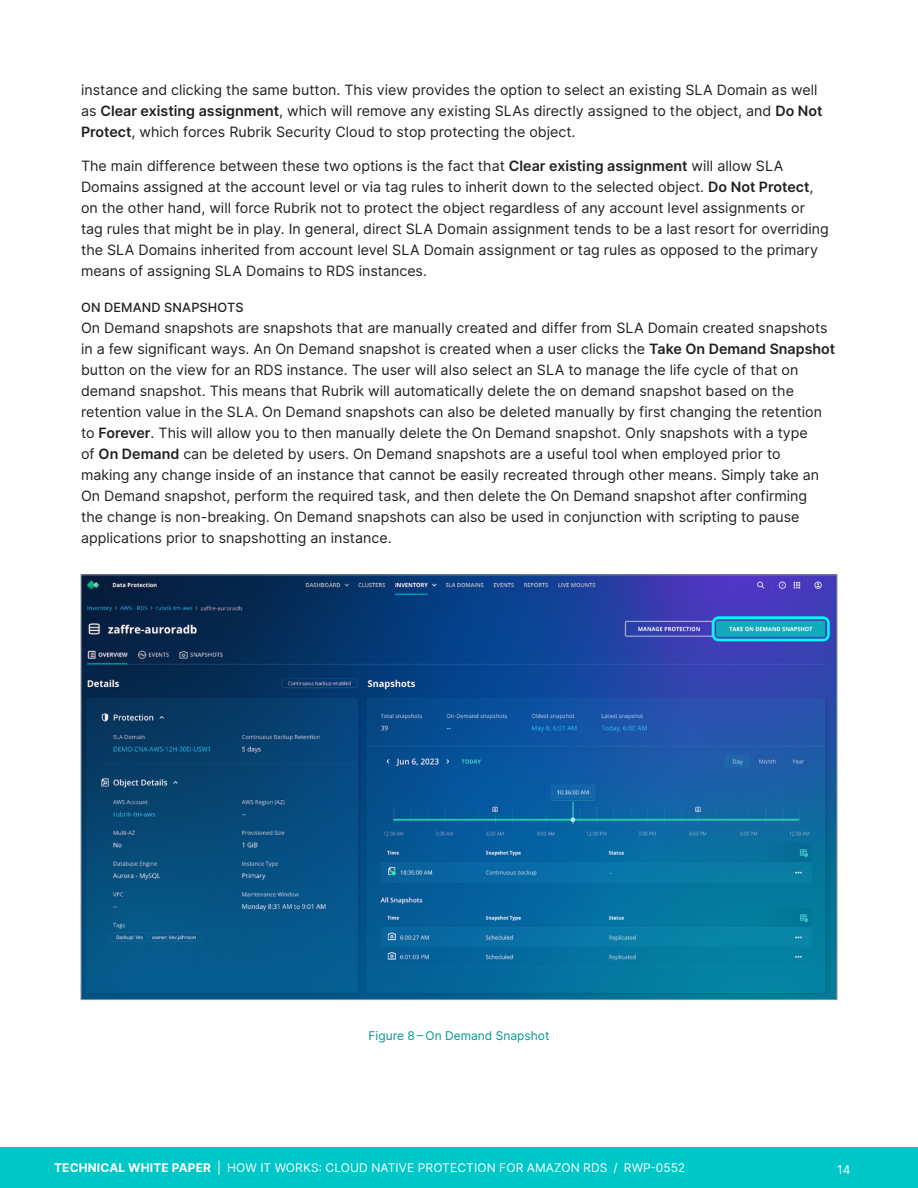
<style>
.page{position:relative;width:918px;height:1188px;background:#fff}
.page>*{position:absolute;margin:0;border:0;box-sizing:border-box;transform-origin:0 0}
.txt{font:14.25px/21px "Inter";color:#231f20}
.t1{font:500 12.75px "Inter";letter-spacing:.01em;color:#231f20}
.t2{font:12px "Inter";letter-spacing:.01em;color:#fff}
.Figure_Text{font:12px "Inter";color:#009595}
.t3{font:700 12px "Inter";color:#fff}
.s1{font-weight:600}
.s2{font-weight:700}
</style>
<div class="page">
<div style="left:0;top:1148px;width:918px;height:40px;background:#00c7c7"></div>
<img style="left:83px;top:577px;width:752px;height:421px">
<p class="txt" style="left:81px;top:79px;width:743px">instance and clicking the same button. This view provides the option to select an existing SLA Domain as well as <span class="s1">Clear existing assignment</span>, which will remove any existing SLAs directly assigned to the object, and <span class="s1">Do Not<br>Protect</span>, which forces Rubrik Security Cloud to stop protecting the object.</p>
<p class="txt" style="left:81px;top:155px;width:749px">The main difference between these two options is the fact that <span class="s1">Clear existing assignment</span> will allow SLA Domains assigned at the account level or via tag rules to inherit down to the selected object. <span class="s1">Do Not Protect</span>, on the other hand, will force Rubrik not to protect the object regardless of any account level assignments or tag rules that might be in play. In general, direct SLA Domain assignment tends to be a last resort for overriding the SLA Domains inherited from account level SLA Domain assignment or tag rules as opposed to the primary means of assigning SLA Domains to RDS instances.</p>
<h4 class="t1" style="left:81px;top:298px;width:164px">ON DEMAND SNAPSHOTS</h4>
<p class="txt" style="left:81px;top:317px;width:756px">On Demand snapshots are snapshots that are manually created and differ from SLA Domain created snapshots in a few significant ways. An On Demand snapshot is created when a user clicks the <span class="s1">Take On Demand Snapshot </span>button on the view for an RDS instance. The user will also select an SLA to manage the life cycle of that on demand snapshot. This means that Rubrik will automatically delete the on demand snapshot based on the retention value in the SLA. On Demand snapshots can also be deleted manually by first changing the retention to <span class="s1">Forever</span>. This will allow you to then manually delete the On Demand snapshot. Only snapshots with a type<br>of <span class="s1">On Demand</span> can be deleted by users. On Demand snapshots are a useful tool when employed prior to<br>making any change inside of an instance that cannot be easily recreated through other means. Simply take an On Demand snapshot, perform the required task, and then delete the On Demand snapshot after confirming<br>the change is non-breaking. On Demand snapshots can also be used in conjunction with scripting to pause applications prior to snapshotting an instance.</p>
<p class="Figure_Text" style="left:369px;top:1027px;width:182px">Figure 8 – On Demand Snapshot</p>
<p class="t3" style="left:54px;top:1159px;width:25px">TECHNICA</p>
<p class="t3" style="left:119px;top:1159px;width:62px">L WHITE PAP</p>
<p class="t2" style="left:196px;top:1159px;width:491px"><span class="s2">ER</span> | HOW IT WORKS: CLOUD NATIVE PROTECTION FOR AMAZON RDS / RWP-0552</p>
<p class="t2" style="left:837px;top:1160px;width:15px">14</p>
</div>
